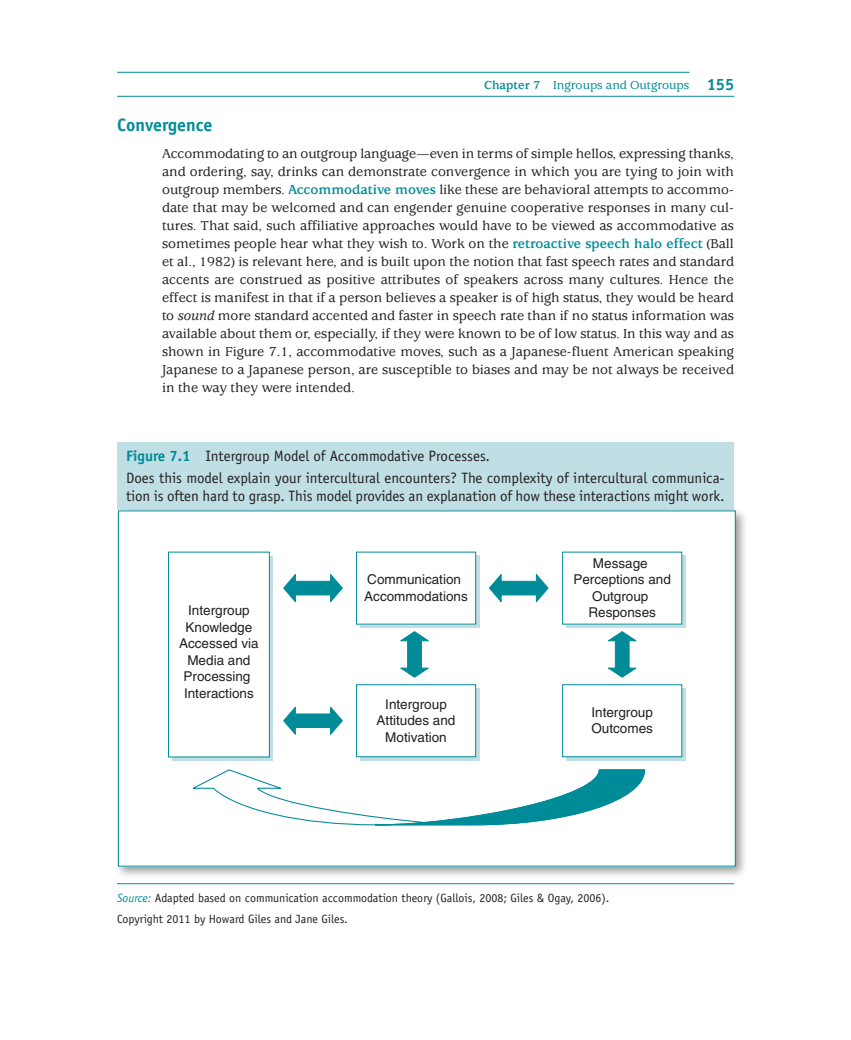
<style>
.page{position:relative;width:851px;height:1040px;background:#fff}
.page>*{position:absolute;margin:0;border:0;box-sizing:border-box;transform-origin:0 0}
.Heading_2{font:700 18px "Officina Sans";color:#008b98}
.Photo_caption{font:15px/18px "Officina Sans";letter-spacing:-.005em;color:#231f20}
.Table_Caption{font:15px "Officina Sans";color:#231f20}
.Paragraph_after_1_he{font:500 14.25px/18px "Usherwood";color:#231f20;text-align:justify}
.t1{font:13.5px/16.5px "Helvetica";color:#231f20;text-align:center}
.t2{font:500 12.75px "Usherwood";color:#008b98}
.Source_Note{font:12px "Officina Sans";color:#231f20}
.s1{font-weight:700}
.s2{font-family:"Officina Sans";font-weight:700;font-size:16.5px}
.s3{font-weight:700;color:#008b98}
.s4{font-style:italic}
.s5{font-style:italic;color:#008b98}
</style>
<div class="page">
<hr style="left:117px;top:72px;width:572px;height:1px;background:#008b98">
<hr style="left:117px;top:96px;width:617px;height:1px;background:#008b98">
<div style="left:117px;top:442px;width:617px;height:68px;background:#c0dfe4"></div>
<div style="left:114px;top:507px;width:634px;height:372px;background:#231f20;opacity:.45"></div>
<div style="left:118px;top:511px;width:617px;height:355px;background:#fff"></div>
<div style="left:172px;top:556px;width:101px;height:204px;background:linear-gradient(to right,#c0dfe4,#c0dfe4)"></div>
<svg style="left:360px;top:556px;width:119px;height:72px"></svg>
<svg style="left:360px;top:688px;width:119px;height:72px"></svg>
<svg style="left:566px;top:688px;width:119px;height:72px"></svg>
<svg style="left:566px;top:556px;width:119px;height:72px"></svg>
<div style="left:168px;top:552px;width:101px;height:205px;background:#fff"></div>
<div style="left:168px;top:551px;width:102px;height:206px;border:1px solid #008b98"></div>
<div style="left:356px;top:552px;width:119px;height:72px;background:#fff"></div>
<div style="left:356px;top:551px;width:120px;height:73px;border:1px solid #008b98"></div>
<div style="left:356px;top:684px;width:120px;height:73px;background:#fff;border:1px solid #008b98"></div>
<div style="left:562px;top:684px;width:120px;height:73px;background:#fff;border:1px solid #008b98"></div>
<div style="left:562px;top:552px;width:119px;height:72px;background:#fff"></div>
<svg style="left:489px;top:574px;width:60px;height:29px"></svg>
<svg style="left:283px;top:574px;width:60px;height:29px"></svg>
<svg style="left:283px;top:706px;width:60px;height:29px"></svg>
<svg style="left:400px;top:631px;width:29px;height:47px"></svg>
<svg style="left:608px;top:631px;width:29px;height:47px"></svg>
<svg style="left:192px;top:769px;width:453px;height:56px"></svg>
<hr style="left:117px;top:883px;width:617px;height:1px;background:#008b98">
<p class="t2" style="left:484px;top:78px;width:252px"><span class="s1">Chapter 7</span> Ingroups and Outgroups <span class="s2">155</span></p>
<p class="Heading_2" style="left:117px;top:114px;width:97px">Convergence</p>
<p class="Paragraph_after_1_he" style="left:162px;top:145px;width:573px">Accommodating to an outgroup language—even in terms of simple hellos, expressing thanks, and ordering, say, drinks can demonstrate convergence in which you are tying to join with outgroup members. <span class="s3">Accommodative moves</span> like these are behavioral attempts to accommo&shy;date that may be welcomed and can engender genuine cooperative responses in many cul&shy;tures. That said, such affiliative approaches would have to be viewed as accommodative as sometimes people hear what they wish to. Work on the <span class="s3">retroactive speech halo effect</span> (Ball et al., 1982) is relevant here, and is built upon the notion that fast speech rates and standard accents are construed as positive attributes of speakers across many cultures. Hence the effect is manifest in that if a person believes a speaker is of high status, they would be heard to <span class="s4">sound</span> more standard accented and faster in speech rate than if no status information was available about them or, especially, if they were known to be of low status. In this way and as shown in Figure 7.1, accommodative moves, such as a Japanese-fluent American speaking Japanese to a Japanese person, are susceptible to biases and may be not always be received in the way they were intended.</p>
<p class="Table_Caption" style="left:126px;top:447px;width:365px"><span class="s3">Figure 7.1</span> Intergroup Model of Accommodative Processes.</p>
<p class="Photo_caption" style="left:126px;top:469px;width:600px">Does this model explain your intercultural encounters? The complexity of intercultural communica&shy;tion is often hard to grasp. This model provides an explanation of how these interactions might work.</p>
<p class="t1" style="left:179px;top:602px;width:81px">Intergroup<br>Knowledge<br>Accessed via<br>Media and<br>Processing<br>Interactions</p>
<p class="t1" style="left:364px;top:571px;width:105px;text-align:left">Communication<br>Accommodations</p>
<p class="t1" style="left:376px;top:695px;width:80px">Intergroup<br>Attitudes and<br>Motivation</p>
<p class="t1" style="left:573px;top:554px;width:99px">Message<br>Perceptions and<br>Outgroup<br>Responses</p>
<p class="t1" style="left:591px;top:703px;width:63px;text-align:left">Intergroup<br>Outcomes</p>
<p class="Source_Note" style="left:117px;top:891px;width:494px"><span class="s5">Source:</span> Adapted based on communication accommodation theory (Gallois, 2008; Giles &amp; Ogay, 2006).</p>
<p class="Source_Note" style="left:117px;top:912px;width:232px">Copyright 2011 by Howard Giles and Jane Giles.</p>
</div>
